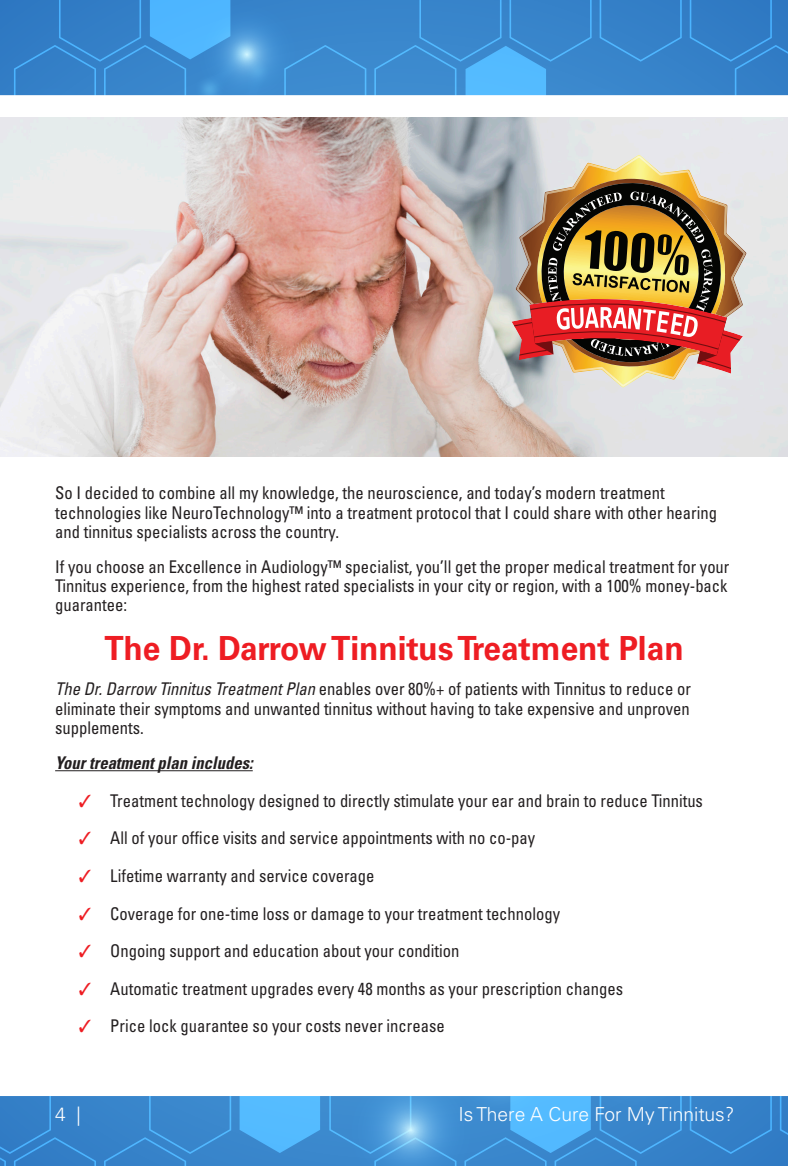
<style>
.page{position:relative;width:788px;height:1166px;background:#fff}
.page>*{position:absolute;margin:0;border:0;box-sizing:border-box;transform-origin:0 0}
.Body{font:700 33.25px "Univers LT Std";color:#ee1d23;scale:.95 1}
.t1{font:300 19.25px "Univers LT Std";color:#fff}
.Body-2{font:condensed 17.5px/19.2px "Univers LT Std";color:#231f20;text-align:justify;scale:.95 1}
.Body-3{font:italic 700 condensed 17.5px "Univers LT Std";color:#231f20;scale:.95 1}
.s1{font-style:italic}
.s2{color:#ee1d23}
</style>
<div class="page">
<svg style="left:0;top:1096px;width:788px;height:70px;background:#3f8fd4"></svg>
<svg style="left:0;top:0;width:366px;height:118px"></svg>
<hr style="left:55px;top:770px;width:198px;height:1px;background:#231f20">
<img style="left:0;top:118px;width:788px;height:339px">
<svg style="left:518px;top:374px;width:225px;height:10px;background:#ddddd2"></svg>
<img style="left:374px;top:0;width:414px;height:374px">
<p class="Body-2" style="left:55px;top:483px;width:698px;text-align:left">So I decided to combine all my knowledge, the neuroscience, and today’s modern treatment technologies like NeuroTechnology™ into a treatment protocol that I could share with other hearing and tinnitus specialists across the country.</p>
<p class="Body-2" style="left:55px;top:557px;width:711px">If you choose an Excellence in Audiology™ specialist, you’ll get the proper medical treatment for your Tinnitus experience, from the highest rated specialists in your city or region, with a 100% money-back guarantee:</p>
<p class="Body" style="left:104px;top:629px;width:611px">The Dr. Darrow Tinnitus Treatment Plan</p>
<p class="Body-2" style="left:55px;top:679px;width:670px"><span class="s1">The Dr. Darrow Tinnitus Treatment Plan</span> enables over 80%+ of patients with Tinnitus to reduce or eliminate their symptoms and unwanted tinnitus without having to take expensive and unproven supplements.</p>
<p class="Body-3" style="left:55px;top:752px;width:209px">Your treatment plan includes:</p>
<p class="Body-2" style="left:79px;top:790px;width:658px"><span class="s2">✓</span> Treatment technology designed to directly stimulate your ear and brain to reduce Tinnitus</p>
<p class="Body-2" style="left:79px;top:828px;width:482px"><span class="s2">✓</span> All of your office visits and service appointments with no co-pay</p>
<p class="Body-2" style="left:79px;top:865px;width:313px"><span class="s2">✓</span> Lifetime warranty and service coverage</p>
<p class="Body-2" style="left:79px;top:903px;width:508px"><span class="s2">✓</span> Coverage for one-time loss or damage to your treatment technology</p>
<p class="Body-2" style="left:79px;top:941px;width:402px"><span class="s2">✓</span> Ongoing support and education about your condition</p>
<p class="Body-2" style="left:79px;top:978px;width:574px"><span class="s2">✓</span> Automatic treatment upgrades every 48 months as your prescription changes</p>
<p class="Body-2" style="left:79px;top:1016px;width:386px"><span class="s2">✓</span> Price lock guarantee so your costs never increase</p>
<p class="t1" style="left:55px;top:1102px;width:27px">4 |</p>
<p class="t1" style="left:458px;top:1102px;width:277px">Is There A Cure For My Tinnitus?</p>
</div>
